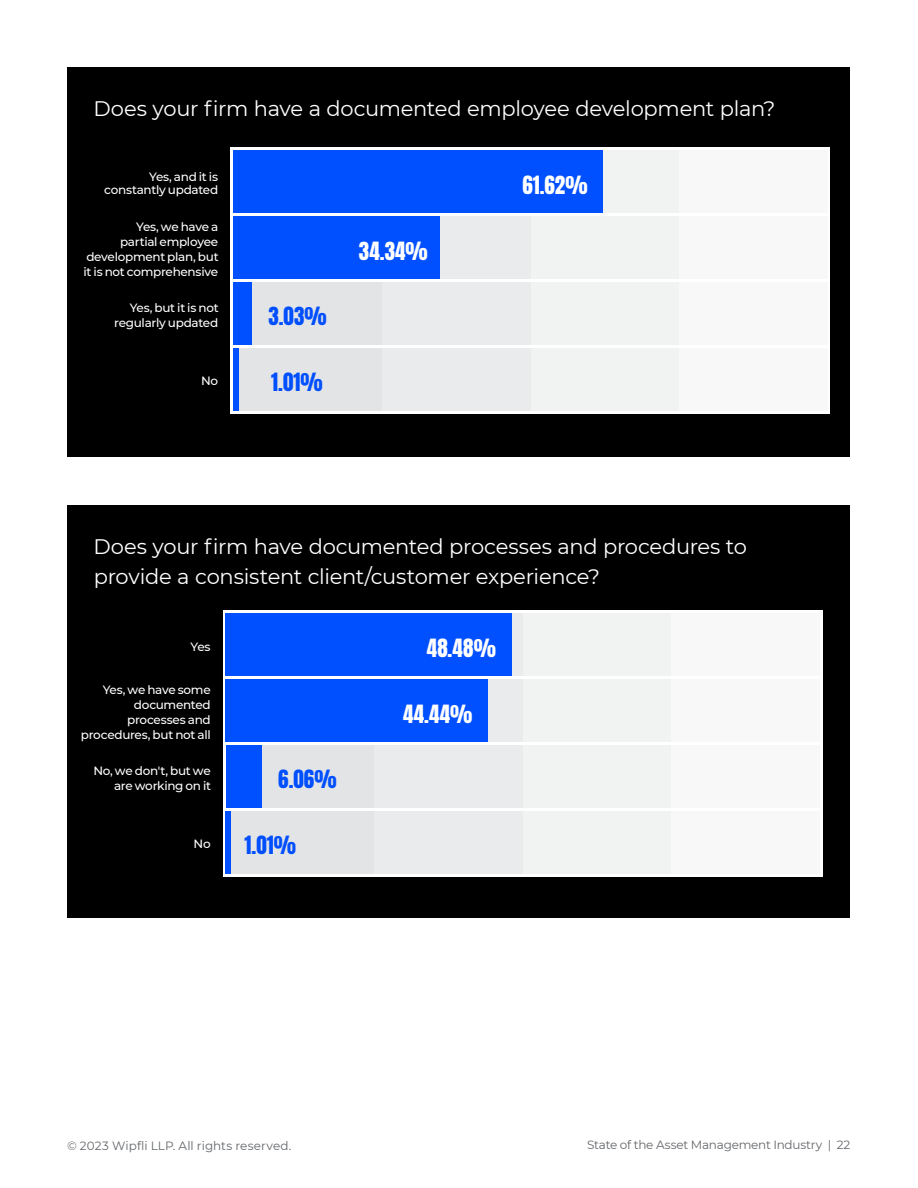
<style>
.page{position:relative;width:918px;height:1188px;background:#fff}
.page>*{position:absolute;margin:0;border:0;box-sizing:border-box;transform-origin:0 0}
.Body_Copy{font:21px/30px "Montserrat";letter-spacing:-.015em;color:#fff}
.Section_Header{font:21px "Anton";letter-spacing:.01em;color:#fff}
.Section_Header-2{font:21px "Anton";letter-spacing:.01em;color:#004fff}
.Section_Header-3{font:500 12px/15px "Montserrat";letter-spacing:-.025em;color:#fff;text-align:right}
.t1{font:12px "Montserrat";letter-spacing:-.005em;color:#63666a}
</style>
<div class="page">
<div style="left:68px;top:68px;width:782px;height:389px;background:#000"></div>
<div style="left:230px;top:147px;width:600px;height:267px;background:#fff"></div>
<div style="left:530px;top:216px;width:149px;height:63px;background:#f1f2f2"></div>
<div style="left:382px;top:216px;width:148px;height:63px;background:#eaebec"></div>
<div style="left:679px;top:216px;width:148px;height:63px;background:#f8f8f9"></div>
<div style="left:530px;top:150px;width:149px;height:63px;background:#f1f2f2"></div>
<div style="left:679px;top:150px;width:148px;height:63px;background:#f8f8f9"></div>
<div style="left:233px;top:282px;width:149px;height:63px;background:#e3e4e5"></div>
<div style="left:530px;top:282px;width:149px;height:63px;background:#f1f2f2"></div>
<div style="left:382px;top:282px;width:148px;height:63px;background:#eaebec"></div>
<div style="left:679px;top:282px;width:148px;height:63px;background:#f8f8f9"></div>
<div style="left:233px;top:348px;width:149px;height:63px;background:#e3e4e5"></div>
<div style="left:530px;top:348px;width:149px;height:63px;background:#f1f2f2"></div>
<div style="left:382px;top:348px;width:148px;height:63px;background:#eaebec"></div>
<div style="left:679px;top:348px;width:148px;height:63px;background:#f8f8f9"></div>
<div style="left:233px;top:150px;width:370px;height:63px;background:#0050ff"></div>
<div style="left:233px;top:216px;width:207px;height:63px;background:#0050ff"></div>
<div style="left:233px;top:282px;width:19px;height:63px;background:#0050ff"></div>
<div style="left:233px;top:348px;width:6px;height:63px;background:#0050ff"></div>
<div style="left:68px;top:505px;width:782px;height:412px;background:#000"></div>
<div style="left:223px;top:610px;width:600px;height:267px;background:#fff"></div>
<div style="left:523px;top:679px;width:148px;height:63px;background:#f1f2f2"></div>
<div style="left:374px;top:679px;width:149px;height:63px;background:#eaebec"></div>
<div style="left:671px;top:679px;width:149px;height:63px;background:#f8f8f9"></div>
<div style="left:523px;top:613px;width:148px;height:63px;background:#f1f2f2"></div>
<div style="left:374px;top:613px;width:149px;height:63px;background:#eaebec"></div>
<div style="left:671px;top:613px;width:149px;height:63px;background:#f8f8f9"></div>
<div style="left:226px;top:745px;width:148px;height:63px;background:#e3e4e5"></div>
<div style="left:523px;top:745px;width:148px;height:63px;background:#f1f2f2"></div>
<div style="left:374px;top:745px;width:149px;height:63px;background:#eaebec"></div>
<div style="left:671px;top:745px;width:149px;height:63px;background:#f8f8f9"></div>
<div style="left:226px;top:811px;width:148px;height:63px;background:#e3e4e5"></div>
<div style="left:523px;top:811px;width:148px;height:63px;background:#f1f2f2"></div>
<div style="left:374px;top:811px;width:149px;height:63px;background:#eaebec"></div>
<div style="left:671px;top:811px;width:149px;height:63px;background:#f8f8f9"></div>
<div style="left:226px;top:613px;width:286px;height:63px;background:#0050ff"></div>
<div style="left:226px;top:679px;width:262px;height:63px;background:#0050ff"></div>
<div style="left:226px;top:745px;width:35px;height:63px;background:#0050ff"></div>
<div style="left:226px;top:811px;width:5px;height:63px;background:#0050ff"></div>
<p class="Body_Copy" style="left:94px;top:93px;width:684px">Does your firm have a documented employee development plan?</p>
<p class="Section_Header-3" style="left:104px;top:169px;width:116px;line-height:13.5px">Yes, and it is constantly updated</p>
<p class="Section_Header-3" style="left:84px;top:219px;width:137px">Yes, we have a<br>partial employee development plan, but it is not comprehensive</p>
<p class="Section_Header" style="left:359px;top:240px;width:70px">34.34%</p>
<p class="Section_Header" style="left:522px;top:174px;width:67px">61.62%</p>
<p class="Section_Header-3" style="left:114px;top:300px;width:106px">Yes, but it is not regularly updated</p>
<p class="Section_Header-2" style="left:269px;top:306px;width:60px">3.03%</p>
<p class="Section_Header-3" style="left:201px;top:373px;width:19px">No</p>
<p class="Section_Header-2" style="left:271px;top:372px;width:53px">1.01%</p>
<p class="Body_Copy" style="left:94px;top:531px;width:655px">Does your firm have documented processes and procedures to provide a consistent client/customer experience?</p>
<p class="Section_Header-3" style="left:191px;top:638px;width:22px">Yes</p>
<p class="Section_Header-3" style="left:81px;top:682px;width:131px">Yes, we have some documented processes and procedures, but not all</p>
<p class="Section_Header" style="left:427px;top:637px;width:71px">48.48%</p>
<p class="Section_Header" style="left:403px;top:703px;width:71px">44.44%</p>
<p class="Section_Header-3" style="left:93px;top:763px;width:119px">No, we don't, but we are working on it</p>
<p class="Section_Header-2" style="left:278px;top:769px;width:60px">6.06%</p>
<p class="Section_Header-3" style="left:194px;top:836px;width:19px">No</p>
<p class="Section_Header-2" style="left:245px;top:835px;width:53px">1.01%</p>
<p class="t1" style="left:67px;top:1137px;width:226px">© 2023 Wipfli LLP. All rights reserved.</p>
<p class="t1" style="left:587px;top:1137px;width:265px">State of the Asset Management Industry | 22</p>
</div>
